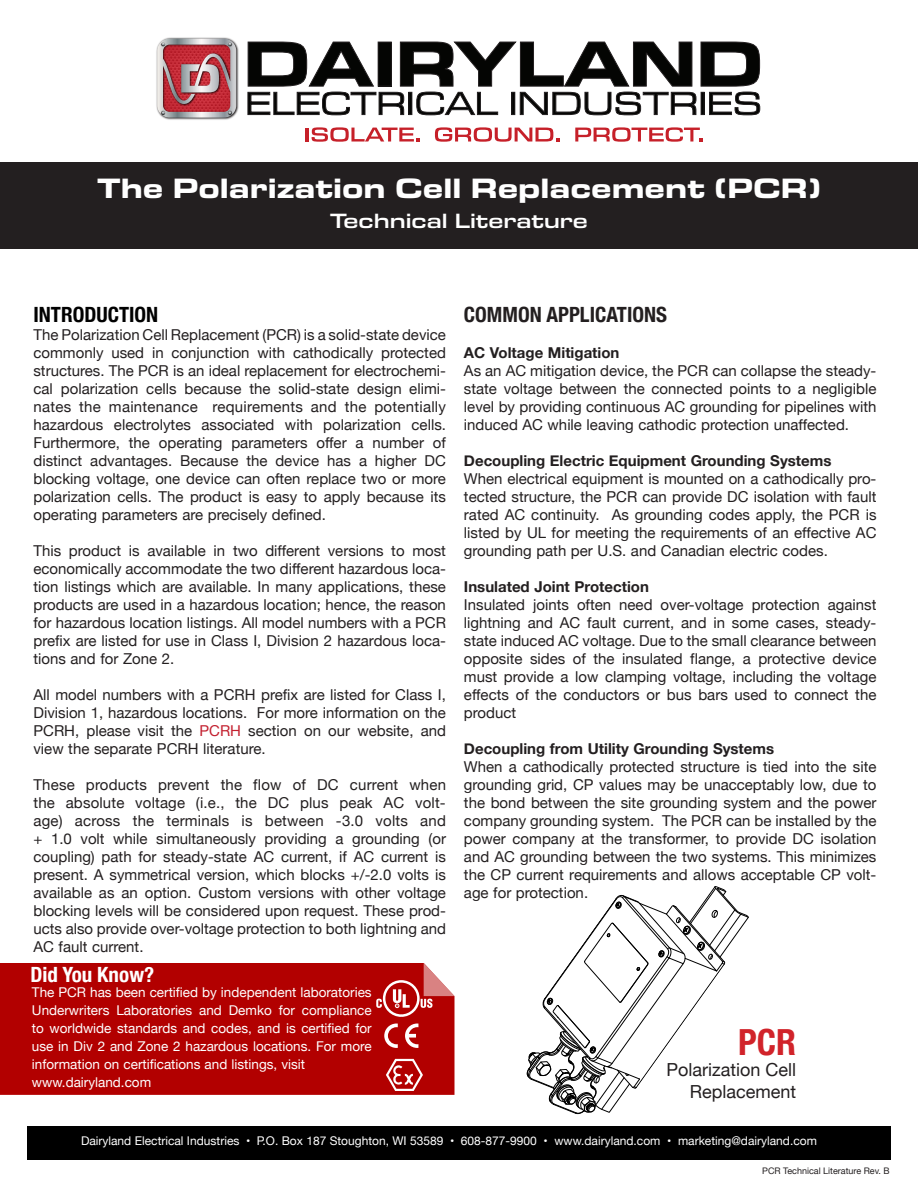
<style>
.page{position:relative;width:918px;height:1188px;background:#fff}
.page>*{position:absolute;margin:0;border:0;box-sizing:border-box;transform-origin:0 0}
.t1{font:700 condensed 36px "Helvetica Neue";color:#d1232a}
.t2{font:700 expanded 28.5px "Eurostile Next LT Pro";color:#fff}
.t3{font:600 expanded 21px "Eurostile Next LT Pro";color:#fff}
.t4{font:700 condensed 21px "Helvetica Neue";color:#231f20}
.t5{font:700 condensed 21px "Helvetica Neue";color:#000}
.t6{font:700 condensed 21px "Helvetica Neue";color:#fff}
.t7{font:18px/21.6px "Helvetica Neue";color:#231f20;text-align:right}
.t8{font:15px/18px "Helvetica Neue";color:#231f20;text-align:justify}
.t9{font:700 15px "Helvetica Neue";color:#231f20}
.t10{font:13.5px/18px "Helvetica Neue";color:#fff}
.t11{font:12px "Helvetica Neue";color:#fff}
.t12{font:9px "Helvetica Neue";color:#231f20}
.s1{color:#c32130}
</style>
<div class="page">
<div style="left:0;top:963px;width:454px;height:132px;background:#b20000"></div>
<div style="left:0;top:162px;width:918px;height:87px;background:#231f20"></div>
<svg style="left:247px;top:42px;width:513px;height:73px"></svg>
<img style="left:156px;top:37px;width:83px;height:83px">
<svg style="left:157px;top:39px;width:79px;height:79px;background:#b86e75"></svg>
<hr style="left:306px;top:128px;width:3px;height:14px;background:#c62029">
<svg style="left:312px;top:127px;width:107px;height:15px"></svg>
<svg style="left:435px;top:127px;width:124px;height:15px"></svg>
<svg style="left:575px;top:127px;width:127px;height:15px"></svg>
<svg style="left:527px;top:886px;width:222px;height:228px"></svg>
<svg style="left:421px;top:963px;width:33px;height:45px"></svg>
<div style="left:383px;top:980px;width:37px;height:37px;border:3px solid #fff;border-radius:50%"></div>
<svg style="left:393px;top:989px;width:17px;height:19px"></svg>
<svg style="left:376px;top:999px;width:6px;height:9px"></svg>
<svg style="left:405px;top:1024px;width:13px;height:24px"></svg>
<svg style="left:384px;top:1024px;width:14px;height:24px"></svg>
<svg style="left:386px;top:1059px;width:37px;height:32px"></svg>
<div style="left:27px;top:1126px;width:864px;height:34px;background:#000"></div>
<h2 class="t2" style="left:97px;top:172px;width:725px">The Polarization Cell Replacement (PCR)</h2>
<h3 class="t3" style="left:330px;top:209px;width:259px">Technical Literature</h3>
<h3 class="t5" style="left:33px;top:297px;width:126px">INTRODUCTION</h3>
<p class="t8" style="left:33px;top:326px;width:414px">The Polarization Cell Replacement (PCR) is a solid-state device commonly used in conjunction with cathodically protected structures. The PCR is an ideal replacement for electrochemi&shy;cal polarization cells because the solid-state design elimi&shy;nates the maintenance requirements and the potentially hazardous electrolytes associated with polarization cells.<br>Furthermore, the operating parameters offer a number of distinct advantages. Because the device has a higher DC blocking voltage, one device can often replace two or more polarization cells. The product is easy to apply because its operating parameters are precisely defined.</p>
<p class="t8" style="left:33px;top:542px;width:414px">This product is available in two different versions to most economically accommodate the two different hazardous loca&shy;tion listings which are available. In many applications, these products are used in a hazardous location; hence, the reason for hazardous location listings. All model numbers with a PCR prefix are listed for use in Class I, Division 2 hazardous loca&shy;tions and for Zone 2.</p>
<p class="t8" style="left:33px;top:686px;width:414px">All model numbers with a PCRH prefix are listed for Class I, Division 1, hazardous locations. For more information on the PCRH, please visit the <span class="s1">PCRH</span> section on our website, and view the separate PCRH literature.</p>
<p class="t8" style="left:33px;top:776px;width:414px">These products prevent the flow of DC current when the absolute voltage (i.e., the DC plus peak AC volt&shy;age) across the terminals is between -3.0 volts and + 1.0 volt while simultaneously providing a grounding (or coupling) path for steady-state AC current, if AC current is present. A symmetrical version, which blocks +/-2.0 volts is available as an option. Custom versions with other voltage blocking levels will be considered upon request. These prod&shy;ucts also provide over-voltage protection to both lightning and AC fault current.</p>
<h3 class="t6" style="left:30px;top:957px;width:125px">Did You Know?</h3>
<p class="t10" style="left:32px;top:984px;width:341px">The PCR has been certified by independent laboratories Underwriters Laboratories and Demko for compliance to worldwide standards and codes, and is certified for use in Div 2 and Zone 2 hazardous locations. For more information on certifications and listings, visit www.dairyland.com</p>
<h3 class="t4" style="left:464px;top:297px;width:205px">COMMON APPLICATIONS</h3>
<p class="t9" style="left:464px;top:340px;width:157px">AC Voltage Mitigation</p>
<p class="t8" style="left:464px;top:362px;width:414px">As an AC mitigation device, the PCR can collapse the steady&shy;state voltage between the connected points to a negligible level by providing continuous AC grounding for pipelines with induced AC while leaving cathodic protection unaffected.</p>
<p class="t9" style="left:464px;top:448px;width:369px">Decoupling Electric Equipment Grounding Systems</p>
<p class="t8" style="left:464px;top:470px;width:414px">When electrical equipment is mounted on a cathodically pro&shy;tected structure, the PCR can provide DC isolation with fault rated AC continuity. As grounding codes apply, the PCR is listed by UL for meeting the requirements of an effective AC grounding path per U.S. and Canadian electric codes.</p>
<p class="t9" style="left:464px;top:574px;width:186px">Insulated Joint Protection</p>
<p class="t8" style="left:464px;top:596px;width:414px">Insulated joints often need over-voltage protection against lightning and AC fault current, and in some cases, steady&shy;state induced AC voltage. Due to the small clearance between opposite sides of the insulated flange, a protective device must provide a low clamping voltage, including the voltage effects of the conductors or bus bars used to connect the product</p>
<p class="t9" style="left:464px;top:736px;width:312px">Decoupling from Utility Grounding Systems</p>
<p class="t8" style="left:464px;top:758px;width:414px">When a cathodically protected structure is tied into the site grounding grid, CP values may be unacceptably low, due to the bond between the site grounding system and the power company grounding system. The PCR can be installed by the power company at the transformer, to provide DC isolation and AC grounding between the two systems. This minimizes the CP current requirements and allows acceptable CP volt&shy;age for protection.</p>
<h1 class="t1" style="left:738px;top:1012px;width:60px">PCR</h1>
<p class="t7" style="left:666px;top:1060px;width:131px">Polarization Cell<br>Replacement</p>
<p class="t11" style="left:81px;top:1132px;width:738px">Dairyland Electrical Industries • P.O. Box 187 Stoughton, WI 53589 • 608-877-9900 • www.dairyland.com • marketing@dairyland.com</p>
<p class="t12" style="left:762px;top:1164px;width:129px">PCR Technical Literature Rev. B</p>
</div>
